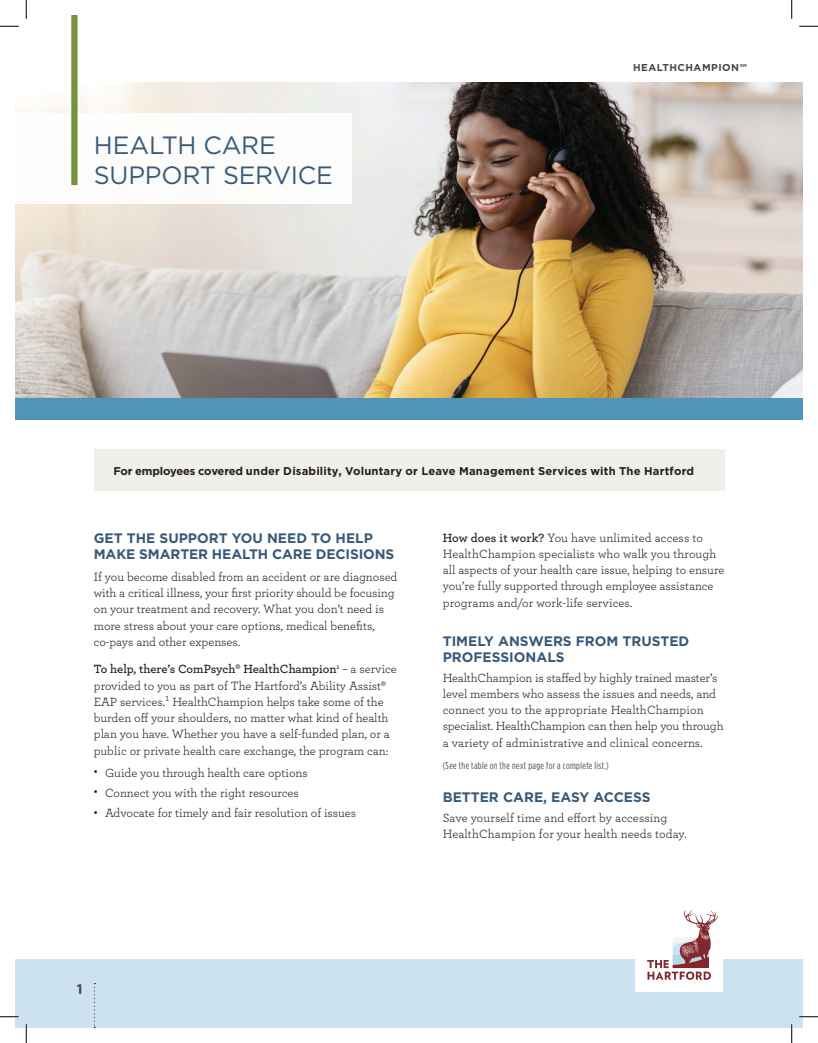
<style>
.page{position:relative;width:818px;height:1043px;background:#fff}
.page>*{position:absolute;margin:0;border:0;box-sizing:border-box;transform-origin:0 0}
.t1{font:25px/30px "Gotham";letter-spacing:-.01em;color:#385978}
.t2{font:700 13.75px/16.5px "Gotham";color:#385978}
.t3{font:700 13.75px "Gotham";color:#474847}
.t4{font:12.5px/16.2px "Archer";color:#231f20}
.t5{font:700 11.25px "Gotham";letter-spacing:.015em;color:#231f20}
.t6{font:10px "Gotham Condensed";letter-spacing:.04em;color:#4b4c4d}
.t7{font:700 10px "Gotham";letter-spacing:.05em;color:#474847}
.s1{font-weight:600}
</style>
<div class="page">
<div style="left:15px;top:398px;width:787px;height:22px;background:#4f95b7"></div>
<img style="left:15px;top:82px;width:787px;height:316px">
<div style="left:15px;top:959px;width:787px;height:69px;background:#cde2f1"></div>
<svg style="left:94px;top:983px;width:1px;height:45px"></svg>
<div style="left:15px;top:114px;width:336px;height:90px;background:#fff"></div>
<div style="left:71px;top:15px;width:7px;height:170px;background:#76933c"></div>
<div style="left:635px;top:904px;width:88px;height:88px;background:#fff"></div>
<svg style="left:647px;top:910px;width:71px;height:69px"></svg>
<div style="left:95px;top:449px;width:630px;height:42px;background:#f1efec"></div>
<svg style="left:0;top:25px;width:19px;height:2px"></svg>
<svg style="left:799px;top:25px;width:19px;height:2px"></svg>
<svg style="left:0;top:1016px;width:19px;height:1px"></svg>
<svg style="left:799px;top:1015px;width:19px;height:2px"></svg>
<svg style="left:25px;top:0;width:2px;height:19px"></svg>
<svg style="left:25px;top:1024px;width:2px;height:18px"></svg>
<svg style="left:791px;top:0;width:1px;height:19px"></svg>
<svg style="left:791px;top:1024px;width:1px;height:18px"></svg>
<h1 class="t1" style="left:94px;top:129px;width:240px">HEALTH CARE<br>SUPPORT SERVICE</h1>
<p class="t7" style="left:633px;top:61px;width:115px">HEALTHCHAMPION℠</p>
<p class="t5" style="left:113px;top:463px;width:582px">For employees covered under Disability, Voluntary or Leave Management Services with The Hartford</p>
<p class="t2" style="left:94px;top:529px;width:302px">GET THE SUPPORT YOU NEED TO HELP<br>MAKE SMARTER HEALTH CARE DECISIONS</p>
<p class="t4" style="left:94px;top:568px;width:305px">If you become disabled from an accident or are diagnosed with a critical illness, your first priority should be focusing on your treatment and recovery. What you don’t need is more stress about your care options, medical benefits, co-pays and other expenses.</p>
<p class="t4" style="left:94px;top:660px;width:304px"><span class="s1">To help, there’s ComPsych® HealthChampion</span><sup>1</sup> – a service provided to you as part of The Hartford’s Ability Assist® EAP services.¹ HealthChampion helps take some of the burden off your shoulders, no matter what kind of health plan you have. Whether you have a self-funded plan, or a public or private health care exchange, the program can:</p>
<p class="t4" style="left:94px;top:763px;width:215px"><span class="s1">•</span> Guide you through health care options</p>
<p class="t4" style="left:94px;top:783px;width:206px"><span class="s1">•</span> Connect you with the right resources</p>
<p class="t4" style="left:94px;top:804px;width:264px"><span class="s1">•</span> Advocate for timely and fair resolution of issues</p>
<p class="t4" style="left:443px;top:528px;width:283px"><span class="s1">How does it work?</span> You have unlimited access to HealthChampion specialists who walk you through all aspects of your health care issue, helping to ensure you’re fully supported through employee assistance programs and/or work-life services.</p>
<p class="t2" style="left:442px;top:632px;width:248px">TIMELY ANSWERS FROM TRUSTED<br>PROFESSIONALS</p>
<p class="t4" style="left:442px;top:668px;width:282px">HealthChampion is staffed by highly trained master’s level members who assess the issues and needs, and connect you to the appropriate HealthChampion specialist. HealthChampion can then help you through a variety of administrative and clinical concerns.</p>
<p class="t6" style="left:442px;top:759px;width:167px">(See the table on the next page for a complete list.)</p>
<p class="t2" style="left:442px;top:789px;width:209px">BETTER CARE, EASY ACCESS</p>
<p class="t4" style="left:442px;top:808px;width:245px">Save yourself time and effort by accessing<br>HealthChampion for your health needs today.</p>
<p class="t3" style="left:77px;top:980px;width:7px">1</p>
</div>
